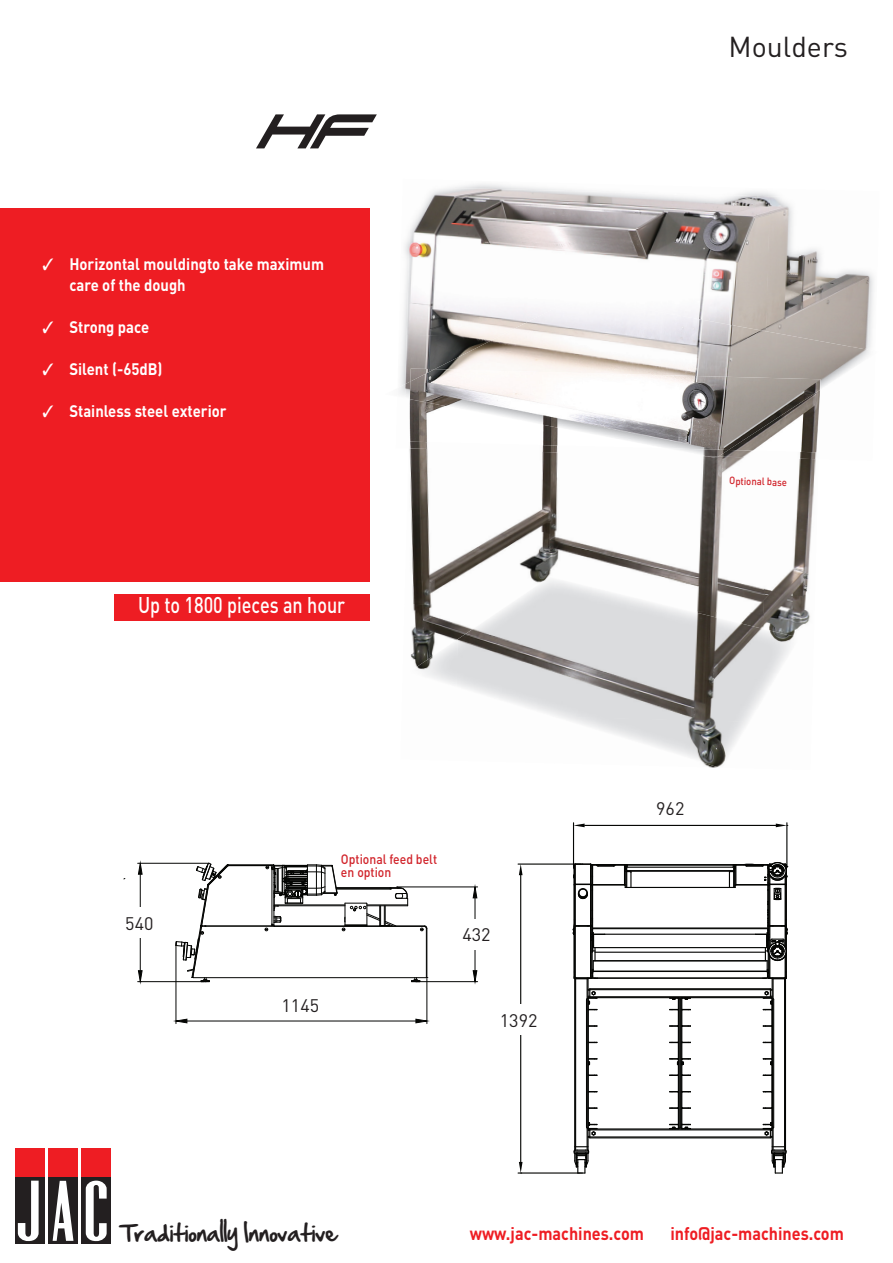
<style>
.page{position:relative;width:893px;height:1263px;background:#fff}
.page>*{position:absolute;margin:0;border:0;box-sizing:border-box;transform-origin:0 0}
.t1{font:28.5px "DIN";color:#231f20}
.t2{font:500 22.5px "DIN";color:#fff;scale:.8 1}
.t3{font:20.55px "Hand Of Sean";color:#231f20}
.t4{font:19.35px "Arial Narrow";color:#040503}
.t5{font:18.75px "Arial Narrow";color:#040503}
.t6{font:700 18px "DIN";color:#ee1d23;scale:.9 1}
.t7{font:18px "DIN";color:#231f20}
.t8{font:700 16.5px/21px "DIN";color:#fff;scale:.9 1}
.t9{font:500 13.5px/13.5px "DIN";color:#d1232a;scale:.9 1}
.t10{font:500 10.5px "DIN";color:#d1232a;scale:.9 1}
</style>
<div class="page">
<hr style="left:573px;top:865px;width:2px;height:61px;background:#040503">
<hr style="left:575px;top:864px;width:1px;height:62px;background:#040503">
<hr style="left:590px;top:864px;width:1px;height:62px;background:#040503">
<hr style="left:591px;top:865px;width:1px;height:113px;background:#040503">
<hr style="left:592px;top:865px;width:1px;height:67px;background:#040503">
<hr style="left:593px;top:970px;width:174px;height:2px;background:#040503">
<hr style="left:593px;top:960px;width:174px;height:1px;background:#040503">
<hr style="left:595px;top:952px;width:170px;height:1px;background:#040503">
<hr style="left:594px;top:947px;width:173px;height:1px;background:#040503">
<hr style="left:593px;top:934px;width:175px;height:1px;background:#040503">
<hr style="left:593px;top:928px;width:175px;height:1px;background:#040503">
<hr style="left:593px;top:927px;width:175px;height:1px;background:#040503">
<hr style="left:625px;top:887px;width:110px;height:1px;background:#040503">
<hr style="left:627px;top:871px;width:107px;height:1px;background:#040503">
<hr style="left:627px;top:870px;width:107px;height:1px;background:#040503">
<hr style="left:628px;top:867px;width:105px;height:1px;background:#040503">
<hr style="left:627px;top:864px;width:106px;height:2px;background:#040503">
<hr style="left:590px;top:1137px;width:180px;height:1px;background:#040503">
<hr style="left:590px;top:1136px;width:180px;height:1px;background:#040503">
<hr style="left:590px;top:1129px;width:180px;height:1px;background:#040503">
<hr style="left:590px;top:1128px;width:180px;height:1px;background:#040503">
<hr style="left:574px;top:978px;width:1px;height:172px;background:#040503">
<hr style="left:575px;top:978px;width:1px;height:172px;background:#040503">
<hr style="left:586px;top:999px;width:1px;height:128px;background:#040503">
<hr style="left:587px;top:998px;width:1px;height:130px;background:#040503">
<hr style="left:588px;top:998px;width:1px;height:130px;background:#040503">
<hr style="left:678px;top:998px;width:1px;height:130px;background:#040503">
<hr style="left:679px;top:999px;width:2px;height:128px;background:#040503">
<hr style="left:681px;top:998px;width:1px;height:130px;background:#040503">
<hr style="left:590px;top:997px;width:180px;height:1px;background:#040503">
<hr style="left:590px;top:996px;width:180px;height:1px;background:#040503">
<hr style="left:590px;top:989px;width:180px;height:1px;background:#040503">
<hr style="left:590px;top:988px;width:180px;height:1px;background:#040503">
<hr style="left:771px;top:998px;width:1px;height:130px;background:#040503">
<hr style="left:772px;top:998px;width:1px;height:130px;background:#040503">
<hr style="left:773px;top:999px;width:1px;height:128px;background:#040503">
<hr style="left:784px;top:978px;width:1px;height:172px;background:#040503">
<hr style="left:785px;top:978px;width:1px;height:172px;background:#040503">
<svg style="left:587px;top:1106px;width:10px;height:3px"></svg>
<svg style="left:587px;top:1090px;width:10px;height:3px"></svg>
<svg style="left:587px;top:1073px;width:10px;height:3px"></svg>
<svg style="left:587px;top:1040px;width:10px;height:4px"></svg>
<svg style="left:587px;top:1024px;width:10px;height:3px"></svg>
<svg style="left:669px;top:1106px;width:22px;height:3px"></svg>
<svg style="left:669px;top:1090px;width:22px;height:3px"></svg>
<svg style="left:669px;top:1073px;width:22px;height:3px"></svg>
<svg style="left:763px;top:1106px;width:9px;height:3px"></svg>
<svg style="left:763px;top:1090px;width:9px;height:3px"></svg>
<svg style="left:763px;top:1073px;width:9px;height:3px"></svg>
<svg style="left:669px;top:1040px;width:22px;height:4px"></svg>
<svg style="left:669px;top:1024px;width:22px;height:3px"></svg>
<svg style="left:669px;top:1008px;width:22px;height:3px"></svg>
<svg style="left:763px;top:1040px;width:9px;height:4px"></svg>
<svg style="left:763px;top:1024px;width:9px;height:3px"></svg>
<svg style="left:669px;top:997px;width:22px;height:4px"></svg>
<svg style="left:669px;top:1123px;width:22px;height:7px"></svg>
<svg style="left:763px;top:1057px;width:9px;height:9px"></svg>
<svg style="left:587px;top:1057px;width:10px;height:9px"></svg>
<svg style="left:669px;top:1057px;width:22px;height:9px"></svg>
<svg style="left:572px;top:917px;width:33px;height:94px"></svg>
<hr style="left:588px;top:977px;width:184px;height:2px;background:#040503">
<hr style="left:573px;top:823px;width:1px;height:43px;background:#040503">
<hr style="left:786px;top:823px;width:1px;height:43px;background:#040503">
<hr style="left:585px;top:825px;width:191px;height:1px;background:#040503">
<svg style="left:574px;top:823px;width:11px;height:4px"></svg>
<hr style="left:518px;top:863px;width:63px;height:2px;background:#040503">
<hr style="left:518px;top:1172px;width:62px;height:1px;background:#040503">
<hr style="left:520px;top:875px;width:1px;height:136px;background:#040503">
<hr style="left:520px;top:1033px;width:1px;height:129px;background:#040503">
<svg style="left:519px;top:864px;width:4px;height:11px"></svg>
<svg style="left:763px;top:1121px;width:24px;height:52px"></svg>
<svg style="left:728px;top:861px;width:60px;height:150px"></svg>
<svg style="left:776px;top:823px;width:12px;height:4px"></svg>
<svg style="left:572px;top:863px;width:60px;height:37px"></svg>
<svg style="left:573px;top:1121px;width:24px;height:53px"></svg>
<svg style="left:519px;top:1162px;width:4px;height:12px"></svg>
<hr style="left:194px;top:977px;width:233px;height:1px;background:#040503">
<hr style="left:201px;top:926px;width:70px;height:1px;background:#040503">
<hr style="left:274px;top:926px;width:150px;height:1px;background:#040503">
<hr style="left:228px;top:865px;width:46px;height:1px;background:#040503">
<hr style="left:228px;top:864px;width:45px;height:1px;background:#040503">
<hr style="left:426px;top:928px;width:1px;height:50px;background:#040503">
<hr style="left:427px;top:928px;width:1px;height:50px;background:#040503">
<svg style="left:420px;top:926px;width:7px;height:5px"></svg>
<hr style="left:427px;top:978px;width:1px;height:45px;background:#040503">
<hr style="left:176px;top:946px;width:1px;height:77px;background:#040503">
<hr style="left:187px;top:1021px;width:229px;height:1px;background:#040503">
<svg style="left:416px;top:1019px;width:11px;height:4px"></svg>
<svg style="left:175px;top:1019px;width:12px;height:4px"></svg>
<hr style="left:398px;top:887px;width:80px;height:1px;background:#040503">
<hr style="left:417px;top:981px;width:61px;height:1px;background:#040503">
<svg style="left:265px;top:864px;width:143px;height:67px"></svg>
<svg style="left:411px;top:978px;width:10px;height:4px"></svg>
<svg style="left:463px;top:886px;width:15px;height:96px"></svg>
<hr style="left:138px;top:863px;width:69px;height:1px;background:#040503">
<hr style="left:138px;top:981px;width:66px;height:1px;background:#040503">
<hr style="left:140px;top:874px;width:1px;height:37px;background:#040503">
<hr style="left:140px;top:933px;width:1px;height:38px;background:#040503">
<svg style="left:138px;top:863px;width:4px;height:11px"></svg>
<svg style="left:176px;top:863px;width:53px;height:119px"></svg>
<svg style="left:138px;top:970px;width:4px;height:12px"></svg>
<img style="left:410px;top:461px;width:329px;height:143px">
<img style="left:785px;top:461px;width:31px;height:166px">
<img style="left:411px;top:604px;width:45px;height:35px">
<img style="left:456px;top:577px;width:344px;height:140px">
<img style="left:410px;top:639px;width:48px;height:48px">
<img style="left:552px;top:716px;width:198px;height:52px">
<div style="left:0;top:208px;width:370px;height:373px;background:#ee1d23"></div>
<div style="left:114px;top:595px;width:255px;height:26px;background:#ee1d23"></div>
<svg style="left:256px;top:114px;width:121px;height:34px"></svg>
<img style="left:402px;top:184px;width:472px;height:277px">
<img style="left:718px;top:452px;width:101px;height:7px">
<img style="left:402px;top:398px;width:7px;height:50px">
<img style="left:409px;top:448px;width:257px;height:8px">
<img style="left:399px;top:350px;width:475px;height:48px">
<img style="left:666px;top:450px;width:62px;height:7px">
<img style="left:407px;top:187px;width:363px;height:110px">
<img style="left:766px;top:196px;width:106px;height:151px">
<img style="left:819px;top:399px;width:49px;height:55px">
<img style="left:728px;top:450px;width:92px;height:2px">
<img style="left:404px;top:398px;width:5px;height:44px">
<img style="left:405px;top:297px;width:463px;height:102px">
<img style="left:410px;top:369px;width:410px;height:81px">
<div style="left:449px;top:919px;width:55px;height:30px;background:#fff"></div>
<div style="left:491px;top:1005px;width:55px;height:30px;background:#fff"></div>
<div style="left:112px;top:908px;width:55px;height:30px;background:#fff"></div>
<div style="left:15px;top:1147px;width:30px;height:30px;background:#ee1d23"></div>
<div style="left:48px;top:1147px;width:30px;height:30px;background:#ee1d23"></div>
<div style="left:81px;top:1147px;width:30px;height:30px;background:#ee1d23"></div>
<div style="left:15px;top:1177px;width:30px;height:67px;background:#231f20"></div>
<div style="left:48px;top:1177px;width:30px;height:67px;background:#231f20"></div>
<div style="left:81px;top:1177px;width:30px;height:67px;background:#231f20"></div>
<svg style="left:86px;top:1180px;width:21px;height:61px"></svg>
<svg style="left:18px;top:1181px;width:21px;height:60px"></svg>
<svg style="left:53px;top:1181px;width:20px;height:60px"></svg>
<p class="t8" style="left:69px;top:253px;width:284px;text-indent:-27px">✓ Horizontal mouldingto take maximum care of the dough</p>
<p class="t8" style="left:42px;top:316px;width:120px">✓ Strong pace</p>
<p class="t8" style="left:42px;top:358px;width:135px">✓ Silent (-65dB)</p>
<p class="t8" style="left:42px;top:400px;width:206px">✓ Stainless steel exterior</p>
<h2 class="t2" style="left:138px;top:591px;width:260px">Up to 1800 pieces an hour</h2>
<p class="t4" style="left:128px;top:908px;width:28px">540</p>
<p class="t7" style="left:125px;top:912px;width:30px">540</p>
<p class="t9" style="left:341px;top:851px;width:108px">Optional feed belt en option</p>
<p class="t7" style="left:282px;top:994px;width:39px">1145</p>
<p class="t4" style="left:284px;top:995px;width:36px">1145</p>
<p class="t4" style="left:463px;top:920px;width:28px">432</p>
<p class="t7" style="left:462px;top:924px;width:30px">432</p>
<p class="t7" style="left:500px;top:1009px;width:39px">1392</p>
<p class="t5" style="left:494px;top:1008px;width:36px">1392</p>
<h1 class="t1" style="left:729px;top:29px;width:121px">Moulders</h1>
<p class="t10" style="left:729px;top:474px;width:66px;rotate:1deg">Optional base</p>
<p class="t7" style="left:656px;top:797px;width:30px">962</p>
<p class="t5" style="left:657px;top:800px;width:27px">962</p>
<p class="t4" style="left:659px;top:803px;width:28px">952</p>
<p class="t3" style="left:120px;top:1214px;width:218px">Traditionally Innovative</p>
<p class="t6" style="left:470px;top:1222px;width:195px">www.jac-machines.com</p>
<p class="t6" style="left:670px;top:1222px;width:194px">info@jac-machines.com</p>
</div>
